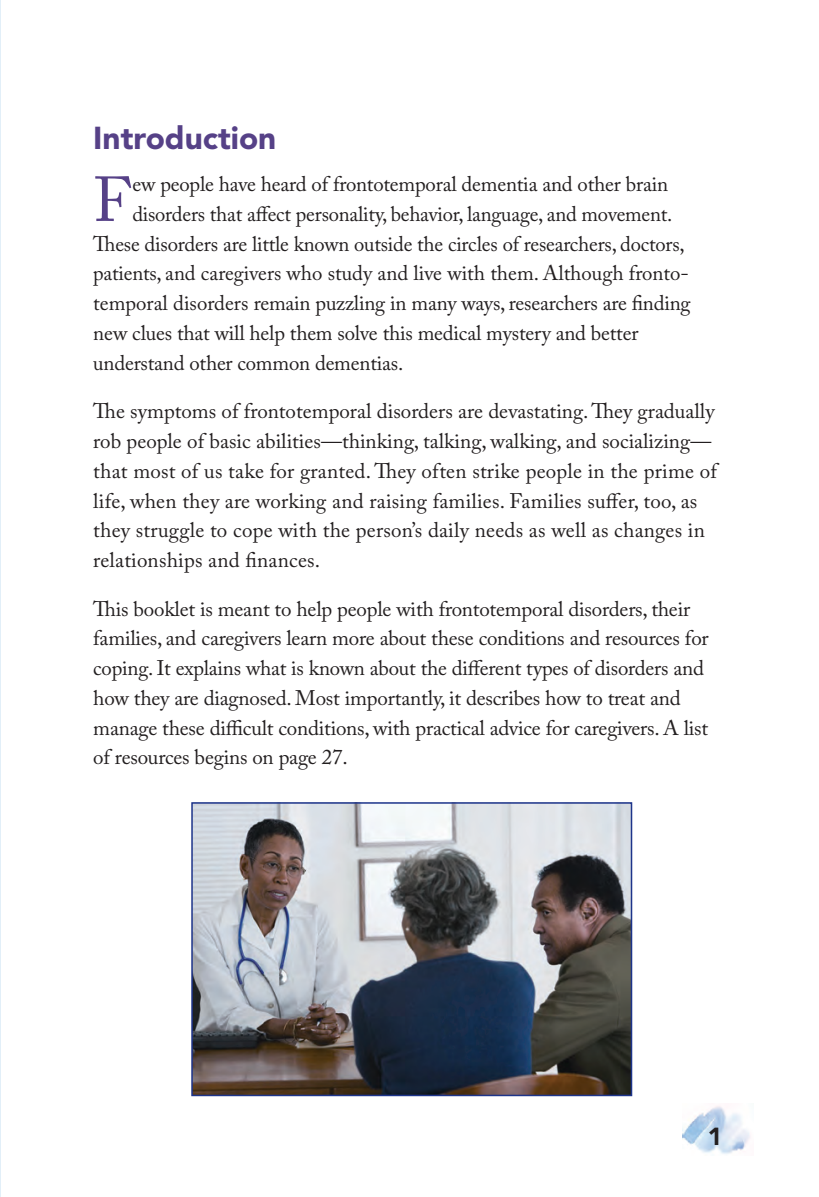
<style>
.page{position:relative;width:819px;height:1197px;background:#fff}
.page>*{position:absolute;margin:0;border:0;box-sizing:border-box;transform-origin:0 0}
.text{font:62.82px "Adobe Caslon Pro";color:#564187}
.avenir_head_1{font:900 31.5px "Avenir LT Std";color:#564187}
.left_page_header{font:900 24.5px "Avenir LT Std";color:#231f20}
.text-2{font:21px/29.8px "Adobe Caslon Pro";letter-spacing:-.01em;color:#231f20}
.text-3{font:21px/29.8px "Adobe Caslon Pro";letter-spacing:.01em;color:#231f20}
</style>
<div class="page">
<img style="left:683px;top:1106px;width:67px;height:48px">
<img style="left:194px;top:805px;width:435px;height:288px">
<div style="left:191px;top:802px;width:441px;height:294px;border:2px solid #1e358b"></div>
<hr style="left:0;top:0;width:1px;height:1197px;background:#e2eff8">
<p class="avenir_head_1" style="left:93px;top:119px;width:185px">Introduction</p>
<p class="text" style="left:93px;top:162px;width:39px">F</p>
<p class="text-2" style="left:132px;top:169px;width:537px">ew people have heard of frontotemporal dementia and other brain</p>
<p class="text-2" style="left:132px;top:199px;width:542px">disorders that affect personality, behavior, language, and movement.</p>
<p class="text-2" style="left:93px;top:229px;width:593px">These disorders are little known outside the circles of researchers, doctors,</p>
<p class="text-2" style="left:93px;top:258px;width:597px">patients, and caregivers who study and live with them. Although fronto-</p>
<p class="text-2" style="left:93px;top:288px;width:599px">temporal disorders remain puzzling in many ways, researchers are finding</p>
<p class="text-2" style="left:93px;top:318px;width:547px">new clues that will help them solve this medical mystery and better</p>
<p class="text-2" style="left:93px;top:348px;width:311px">understand other common dementias.</p>
<p class="text-3" style="left:93px;top:396px;width:625px">The symptoms of frontotemporal disorders are devastating. They gradually rob people of basic abilities—thinking, talking, walking, and socializing— that most of us take for granted. They often strike people in the prime of life, when they are working and raising families. Families suffer, too, as they struggle to cope with the person’s daily needs as well as changes in relationships and finances.</p>
<p class="text-2" style="left:93px;top:594px;width:617px">This booklet is meant to help people with frontotemporal disorders, their families, and caregivers learn more about these conditions and resources for coping. It explains what is known about the different types of disorders and how they are diagnosed. Most importantly, it describes how to treat and manage these difficult conditions, with practical advice for caregivers. A list of resources begins on page 27.</p>
<p class="left_page_header" style="left:708px;top:1122px;width:16px">1</p>
</div>
